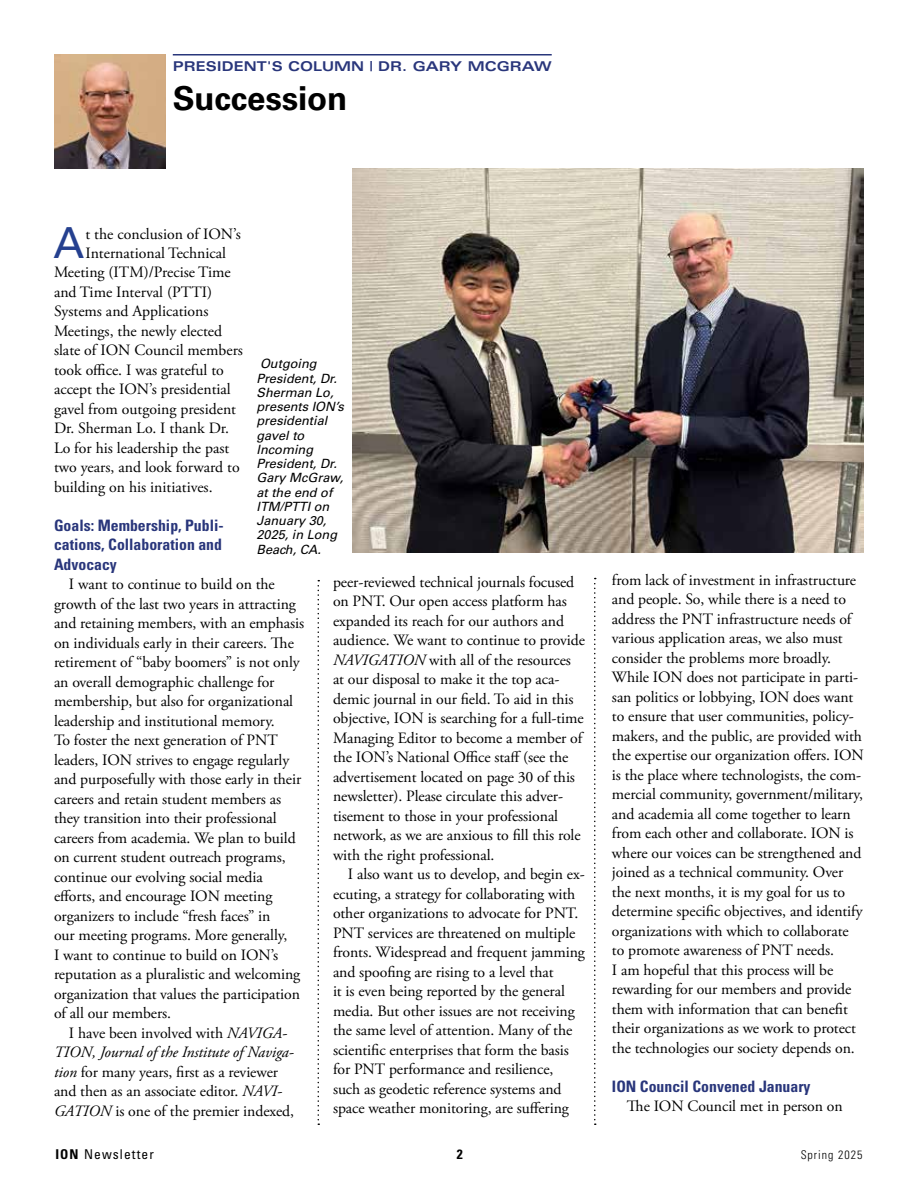
<style>
.page{position:relative;width:918px;height:1188px;background:#fff}
.page>*{position:absolute;margin:0;border:0;box-sizing:border-box;transform-origin:0 0}
.t1{font:42.75px "Univers LT Std";color:#25408f}
.t2{font:700 33px "Univers LT Std";letter-spacing:-.005em;color:#000}
.t3{font:15.75px/19.5px "Adobe Garamond Pro";letter-spacing:-.005em;color:#000}
.t4{font:700 condensed 15.75px/19.5px "Univers LT Std";color:#29367b;text-align:justify}
.t5{font:700 expanded 13.5px "Univers LT Std";color:#29367b}
.t6{font:condensed 13.5px "Univers LT Std";letter-spacing:.08em;color:#000}
.t7{font:700 condensed 13.5px "Univers LT Std";color:#000}
.t8{font:italic 12.75px/14.2px "Univers LT Std";color:#000}
.t9{font:300 condensed 12px "Univers LT Std";letter-spacing:.08em;color:#000}
.s1{font-style:italic}
.s2{font-weight:700}
</style>
<div class="page">
<hr style="left:173px;top:54px;width:379px;height:2px;background:#29367b">
<svg style="left:594px;top:578px;width:2px;height:547px"></svg>
<svg style="left:318px;top:580px;width:1px;height:545px"></svg>
<img style="left:54px;top:54px;width:111px;height:114px">
<img style="left:352px;top:168px;width:512px;height:384px">
<p class="t5" style="left:173px;top:58px;width:380px">PRESIDENT'S COLUMN | DR. GARY MCGRAW</p>
<h2 class="t2" style="left:173px;top:79px;width:176px">Succession</h2>
<h1 class="t1" style="left:54px;top:218px;width:32px">A</h1>
<p class="t3" style="left:86px;top:224px;width:157px">t the conclusion of ION’s</p>
<p class="t3" style="left:86px;top:244px;width:142px">International Technical</p>
<p class="t3" style="left:54px;top:263px;width:178px">Meeting (ITM)/Precise Time</p>
<p class="t3" style="left:54px;top:283px;width:160px">and Time Interval (PTTI)</p>
<p class="t3" style="left:54px;top:302px;width:156px">Systems and Applications</p>
<p class="t3" style="left:54px;top:322px;width:170px">Meetings, the newly elected</p>
<p class="t3" style="left:54px;top:341px;width:191px">slate of ION Council members</p>
<p class="t3" style="left:54px;top:361px;width:171px">took office. I was grateful to</p>
<p class="t3" style="left:54px;top:380px;width:178px">accept the ION’s presidential</p>
<p class="t3" style="left:54px;top:400px;width:184px">gavel from outgoing president</p>
<p class="t3" style="left:54px;top:419px;width:176px">Dr. Sherman Lo. I thank Dr.</p>
<p class="t3" style="left:54px;top:439px;width:177px">Lo for his leadership the past</p>
<p class="t3" style="left:54px;top:458px;width:187px">two years, and look forward to</p>
<p class="t3" style="left:54px;top:478px;width:160px">building on his initiatives.</p>
<p class="t4" style="left:54px;top:516px;width:171px">Goals: Membership, Publi&shy;cations, Collaboration and Advocacy</p>
<p class="t3" style="left:54px;top:575px;width:252px;text-indent:15px">I want to continue to build on the growth of the last two years in attracting and retaining members, with an emphasis on individuals early in their careers. The retirement of “baby boomers” is not only an overall demographic challenge for membership, but also for organizational leadership and institutional memory.<br>To foster the next generation of PNT leaders, ION strives to engage regularly and purposefully with those early in their careers and retain student members as they transition into their professional careers from academia. We plan to build on current student outreach programs, continue our evolving social media efforts, and encourage ION meeting organizers to include “fresh faces” in<br>our meeting programs. More generally,<br>I want to continue to build on ION’s reputation as a pluralistic and welcoming organization that values the participation of all our members.</p>
<p class="t3" style="left:54px;top:1024px;width:242px;text-indent:15px">I have been involved with <span class="s1">NAVIGA-TION, Journal of the Institute of Naviga&shy;tion</span> for many years, first as a reviewer and then as an associate editor. <span class="s1">NAVI-GATION</span> is one of the premier indexed,</p>
<p class="t8" style="left:256px;top:357px;width:89px">Outgoing<br>President, Dr.<br>Sherman Lo, presents ION’s presidential gavel to<br>Incoming<br>President, Dr.<br>Gary McGraw, at the end of<br>ITM/PTTI on<br>January 30,<br>2025, in Long<br>Beach, CA.</p>
<p class="t3" style="left:333px;top:573px;width:253px">peer-reviewed technical journals focused on PNT. Our open access platform has expanded its reach for our authors and audience. We want to continue to provide <span class="s1">NAVIGATION</span> with all of the resources at our disposal to make it the top aca&shy;demic journal in our field. To aid in this objective, ION is searching for a full-time Managing Editor to become a member of the ION’s National Office staff (see the advertisement located on page 30 of this newsletter). Please circulate this adver&shy;tisement to those in your professional network, as we are anxious to fill this role with the right professional.</p>
<p class="t3" style="left:333px;top:865px;width:254px;text-indent:15px">I also want us to develop, and begin ex&shy;ecuting, a strategy for collaborating with other organizations to advocate for PNT.<br>PNT services are threatened on multiple fronts. Widespread and frequent jamming and spoofing are rising to a level that<br>it is even being reported by the general media. But other issues are not receiving the same level of attention. Many of the scientific enterprises that form the basis for PNT performance and resilience,<br>such as geodetic reference systems and space weather monitoring, are suffering</p>
<p class="t3" style="left:612px;top:571px;width:253px">from lack of investment in infrastructure and people. So, while there is a need to address the PNT infrastructure needs of various application areas, we also must consider the problems more broadly.<br>While ION does not participate in parti&shy;san politics or lobbying, ION does want to ensure that user communities, policy&shy;makers, and the public, are provided with the expertise our organization offers. ION is the place where technologists, the com&shy;mercial community, government/military, and academia all come together to learn from each other and collaborate. ION is where our voices can be strengthened and joined as a technical community. Over the next months, it is my goal for us to determine specific objectives, and identify organizations with which to collaborate to promote awareness of PNT needs.<br>I am hopeful that this process will be rewarding for our members and provide them with information that can benefit their organizations as we work to protect the technologies our society depends on.</p>
<p class="t4" style="left:612px;top:1076px;width:200px">ION Council Convened January</p>
<p class="t3" style="left:627px;top:1097px;width:217px">The ION Council met in person on</p>
<p class="t6" style="left:56px;top:1145px;width:100px"><span class="s2">ION</span> Newsletter</p>
<p class="t7" style="left:457px;top:1146px;width:7px">2</p>
<p class="t9" style="left:801px;top:1147px;width:63px">Spring 2025</p>
</div>
